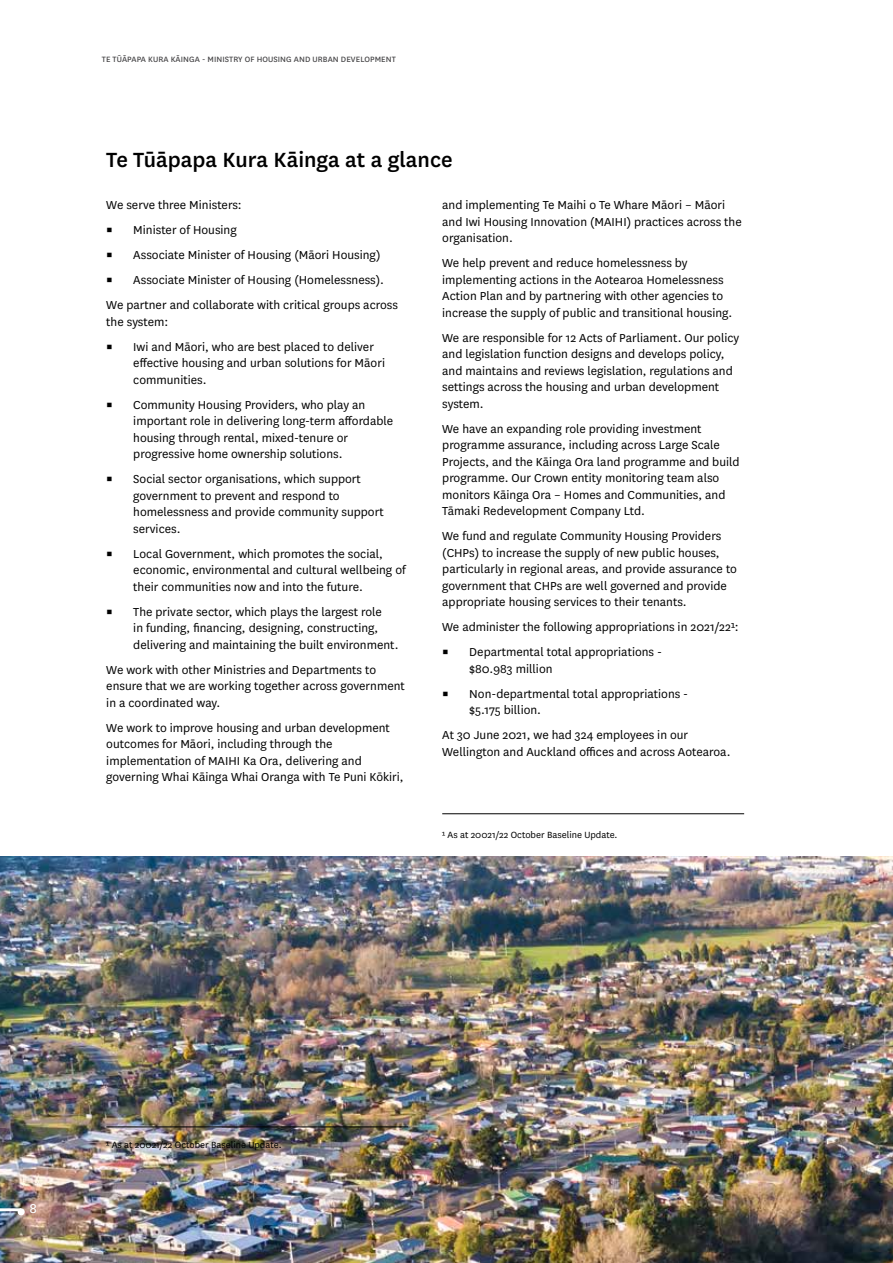
<style>
.page{position:relative;width:893px;height:1263px;background:#fff}
.page>*{position:absolute;margin:0;border:0;box-sizing:border-box;transform-origin:0 0}
.t1{font:500 24px "National";color:#000}
.t2{font:15px "National";color:#fff}
.t3{font:13.5px/16.5px "National";color:#000}
.t4{font:10.5px "National";color:#000}
.t5{font:9px "National";letter-spacing:.01em;color:#414042}
</style>
<div class="page">
<img style="left:0;top:857px;width:893px;height:406px">
<hr style="left:106px;top:1127px;width:302px;height:1px;background:#000">
<hr style="left:0;top:1208px;width:21px;height:3px;background:#fff">
<div style="left:18px;top:1208px;width:7px;height:7px;background:#fff;border-radius:50%"></div>
<hr style="left:442px;top:813px;width:302px;height:1px;background:#000">
<p class="t5" style="left:102px;top:53px;width:296px">TE TŪĀPAPA KURA KĀINGA - MINISTRY OF HOUSING AND URBAN DEVELOPMENT</p>
<h1 class="t1" style="left:106px;top:143px;width:348px">Te Tūāpapa Kura Kāinga at a glance</h1>
<p class="t3" style="left:106px;top:196px;width:137px">We serve three Ministers:</p>
<p class="t3" style="left:106px;top:221px;width:132px">▪ Minister of Housing</p>
<p class="t3" style="left:106px;top:246px;width:276px">▪ Associate Minister of Housing (Māori Housing)</p>
<p class="t3" style="left:106px;top:267px;width:293px;line-height:25px">▪ Associate Minister of Housing (Homelessness).<br>We partner and collaborate with critical groups across</p>
<p class="t3" style="left:106px;top:313px;width:64px">the system:</p>
<p class="t3" style="left:133px;top:338px;width:253px;text-indent:-27px">▪ Iwi and Māori, who are best placed to deliver effective housing and urban solutions for Māori communities.</p>
<p class="t3" style="left:133px;top:396px;width:261px;text-indent:-27px">▪ Community Housing Providers, who play an important role in delivering long-term affordable housing through rental, mixed-tenure or progressive home ownership solutions.</p>
<p class="t3" style="left:133px;top:470px;width:252px;text-indent:-27px">▪ Social sector organisations, which support government to prevent and respond to homelessness and provide community support services.</p>
<p class="t3" style="left:133px;top:545px;width:274px;text-indent:-27px">▪ Local Government, which promotes the social, economic, environmental and cultural wellbeing of their communities now and into the future.</p>
<p class="t3" style="left:133px;top:603px;width:267px;text-indent:-27px">▪ The private sector, which plays the largest role<br>in funding, financing, designing, constructing, delivering and maintaining the built environment.</p>
<p class="t3" style="left:106px;top:661px;width:300px">We work with other Ministries and Departments to ensure that we are working together across government in a coordinated way.</p>
<p class="t3" style="left:106px;top:719px;width:299px">We work to improve housing and urban development outcomes for Māori, including through the implementation of MAIHI Ka Ora, delivering and governing Whai Kāinga Whai Oranga with Te Puni Kōkiri,</p>
<p class="t3" style="left:442px;top:196px;width:301px">and implementing Te Maihi o Te Whare Māori – Māori and Iwi Housing Innovation (MAIHI) practices across the organisation.</p>
<p class="t3" style="left:442px;top:254px;width:292px">We help prevent and reduce homelessness by implementing actions in the Aotearoa Homelessness Action Plan and by partnering with other agencies to increase the supply of public and transitional housing.</p>
<p class="t3" style="left:442px;top:329px;width:299px">We are responsible for 12 Acts of Parliament. Our policy and legislation function designs and develops policy, and maintains and reviews legislation, regulations and settings across the housing and urban development system.</p>
<p class="t3" style="left:442px;top:419px;width:299px">We have an expanding role providing investment programme assurance, including across Large Scale Projects, and the Kāinga Ora land programme and build programme. Our Crown entity monitoring team also monitors Kāinga Ora – Homes and Communities, and Tāmaki Redevelopment Company Ltd.</p>
<p class="t3" style="left:442px;top:527px;width:296px">We fund and regulate Community Housing Providers (CHPs) to increase the supply of new public houses, particularly in regional areas, and provide assurance to government that CHPs are well governed and provide appropriate housing services to their tenants.</p>
<p class="t3" style="left:442px;top:618px;width:298px">We administer the following appropriations in 2021/22¹:</p>
<p class="t3" style="left:469px;top:643px;width:194px;text-indent:-27px">▪ Departmental total appropriations - $80.983 million</p>
<p class="t3" style="left:469px;top:684px;width:220px;text-indent:-27px">▪ Non-departmental total appropriations - $5.175 billion.</p>
<p class="t3" style="left:442px;top:726px;width:290px">At 30 June 2021, we had 324 employees in our<br>Wellington and Auckland offices and across Aotearoa.</p>
<p class="t4" style="left:442px;top:828px;width:177px">¹ As at 20021/22 October Baseline Update.</p>
<p class="t2" style="left:30px;top:1199px;width:9px">8</p>
<p class="t4" style="left:106px;top:1138px;width:177px">¹ As at 20021/22 October Baseline Update.</p>
</div>
